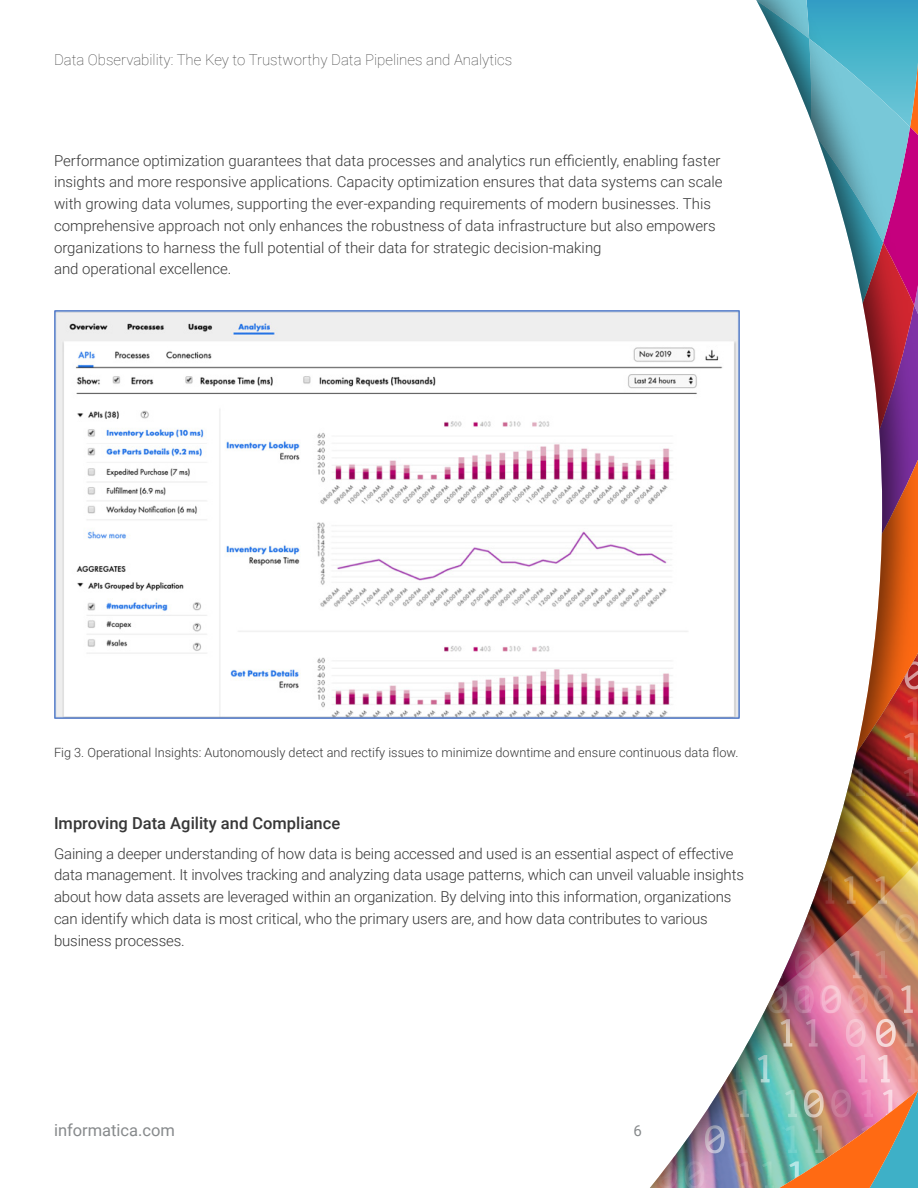
<style>
.page{position:relative;width:918px;height:1188px;background:#fff}
.page>*{position:absolute;margin:0;border:0;box-sizing:border-box;transform-origin:0 0}
.t1{font:500 16.5px "Roboto";color:#373737}
.t2{font:16.5px "Roboto";color:#878a8c}
.t3{font:300 15px/21.8px "Roboto";color:#373737}
.t4{font:100 15px "Roboto";color:#373737}
.t5{font:15px "Roboto";color:#878a8c}
.t6{font:300 12.75px "Roboto";color:#373737}
</style>
<div class="page">
<img style="left:879px;top:0;width:39px;height:1188px">
<img style="left:650px;top:0;width:229px;height:1188px">
<img style="left:54px;top:310px;width:685px;height:409px">
<p class="t4" style="left:54px;top:49px;width:460px">Data Observability: The Key to Trustworthy Data Pipelines and Analytics</p>
<p class="t3" style="left:54px;top:149px;width:670px">Performance optimization guarantees that data processes and analytics run efficiently, enabling faster insights and more responsive applications. Capacity optimization ensures that data systems can scale with growing data volumes, supporting the ever-expanding requirements of modern businesses. This comprehensive approach not only enhances the robustness of data infrastructure but also empowers organizations to harness the full potential of their data for strategic decision-making<br>and operational excellence.</p>
<p class="t6" style="left:54px;top:743px;width:686px">Fig 3. Operational Insights: Autonomously detect and rectify issues to minimize downtime and ensure continuous data flow.</p>
<p class="t1" style="left:54px;top:812px;width:288px">Improving Data Agility and Compliance</p>
<p class="t3" style="left:54px;top:842px;width:691px">Gaining a deeper understanding of how data is being accessed and used is an essential aspect of effective data management. It involves tracking and analyzing data usage patterns, which can unveil valuable insights about how data assets are leveraged within an organization. By delving into this information, organizations can identify which data is most critical, who the primary users are, and how data contributes to various business processes.</p>
<p class="t2" style="left:54px;top:1118px;width:123px">informatica.com</p>
<p class="t5" style="left:634px;top:1120px;width:10px">6</p>
</div>
